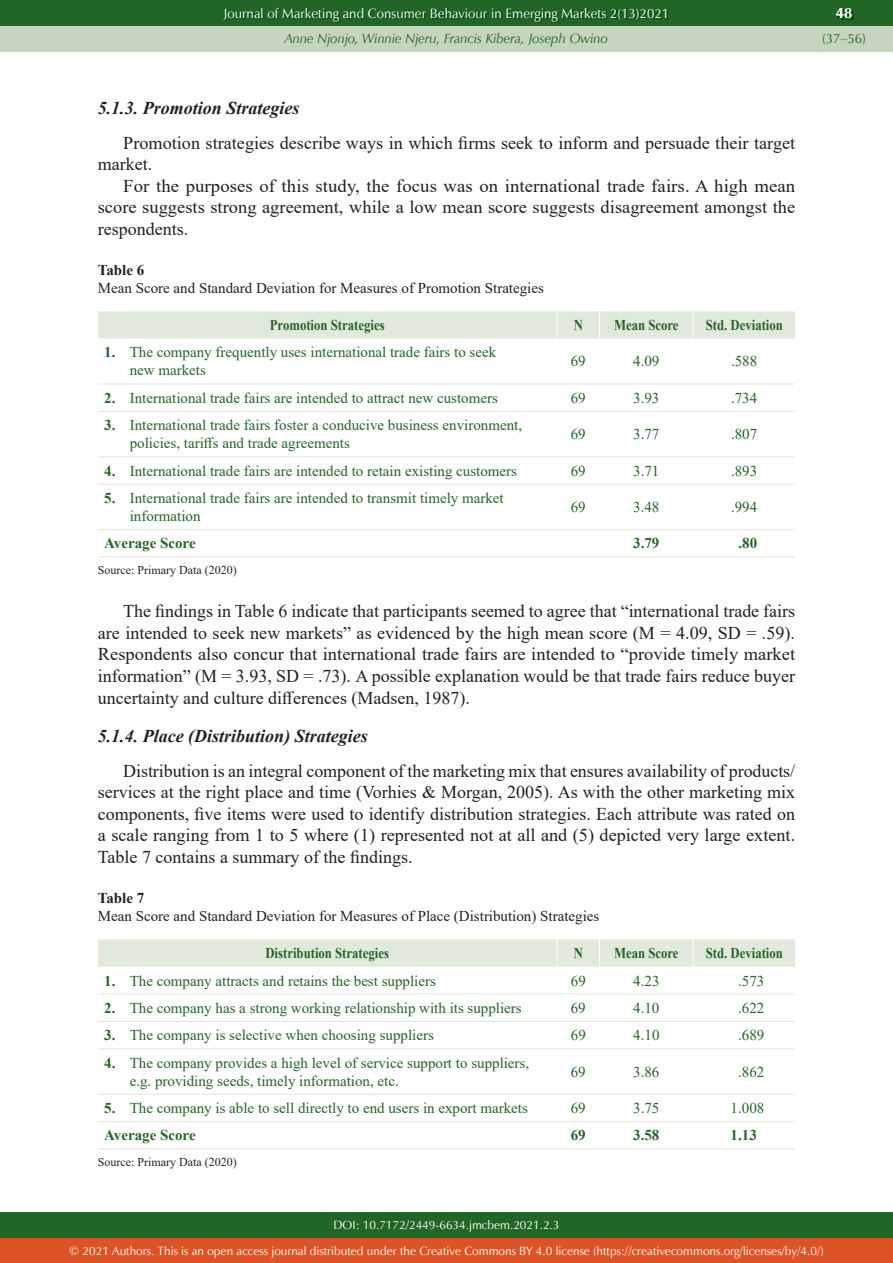
<style>
.page{position:relative;width:893px;height:1263px;background:#fff}
.page>*{position:absolute;margin:0;border:0;box-sizing:border-box;transform-origin:0 0}
.t1{font:18px/21.6px "Times New Roman";color:#231f20;text-align:justify}
.t2{font:18px/21.6px "Times New Roman";color:#231f20;text-align:justify;scale:1.04 1}
.t3{font:italic 700 18px "Times New Roman";color:#231f20}
.t4{font:15px/18px "Times New Roman";color:#226625}
.t5{font:15px "Times New Roman";color:#231f20}
.t6{font:700 15px "Times New Roman";color:#226625;scale:.85 1}
.t7{font:700 15px "Times New Roman";color:#226625}
.t8{font:700 15px "Times New Roman";color:#231f20}
.t9{font:15px "Zapf Humnst Ult EU";color:#fff}
.t10{font:13.5px "Zapf Humnst EU";color:#fff}
.t11{font:italic 13.5px "Zapf Humnst EU";color:#226625}
.t12{font:13.5px "Zapf Humnst EU";color:#226625}
.t13{font:12px "Zapf Humnst EU";color:#fff}
.t14{font:12px "Times New Roman";color:#231f20}
.s1{font-weight:700}
</style>
<div class="page">
<div style="left:0;top:0;width:893px;height:51px;background:#c6d4c0"></div>
<div style="left:0;top:1237px;width:893px;height:26px;background:#dd5326"></div>
<div style="left:0;top:1212px;width:893px;height:25px;background:#226625"></div>
<div style="left:0;top:0;width:893px;height:26px;background:#226625"></div>
<img style="left:224px;top:9px;width:443px;height:14px">
<img style="left:837px;top:10px;width:16px;height:10px">
<svg style="left:98px;top:311px;width:697px;height:28px;background:#e1e9de"></svg>
<hr style="left:98px;top:384px;width:697px;height:1px;background:#e1e9dd">
<hr style="left:98px;top:411px;width:697px;height:1px;background:#e1e9dd">
<hr style="left:98px;top:456px;width:697px;height:1px;background:#e1e9dd">
<hr style="left:98px;top:484px;width:697px;height:1px;background:#e1e9dd">
<hr style="left:98px;top:529px;width:697px;height:1px;background:#e1e9dd">
<hr style="left:98px;top:556px;width:697px;height:1px;background:#e1e9dd">
<div style="left:98px;top:939px;width:697px;height:27px;background:#e1e9dd"></div>
<hr style="left:98px;top:994px;width:697px;height:1px;background:#e1e9dd">
<hr style="left:98px;top:1021px;width:697px;height:1px;background:#e1e9dd">
<hr style="left:98px;top:1048px;width:697px;height:1px;background:#e1e9dd">
<hr style="left:98px;top:1094px;width:697px;height:1px;background:#e1e9dd">
<hr style="left:98px;top:1121px;width:697px;height:1px;background:#e1e9dd">
<hr style="left:98px;top:1148px;width:697px;height:1px;background:#e1e9dd">
<p class="t10" style="left:224px;top:5px;width:447px">Journal of Marketing and Consumer Behaviour in Emerging Markets 2(13)2021</p>
<p class="t11" style="left:285px;top:30px;width:325px">Anne Njonjo, Winnie Njeru, Francis Kibera, Joseph Owino</p>
<p class="t3" style="left:98px;top:98px;width:203px">5.1.3. Promotion Strategies</p>
<p class="t1" style="left:98px;top:132px;width:699px;text-indent:26px">Promotion strategies describe ways in which firms seek to inform and persuade their target market.</p>
<p class="t2" style="left:98px;top:175px;width:672px;text-indent:26px">For the purposes of this study, the focus was on international trade fairs. A high mean score suggests strong agreement, while a low mean score suggests disagreement amongst the respondents.</p>
<p class="t8" style="left:98px;top:261px;width:48px">Table 6</p>
<p class="t5" style="left:98px;top:279px;width:448px">Mean Score and Standard Deviation for Measures of Promotion Strategies</p>
<p class="t6" style="left:270px;top:317px;width:137px">Promotion Strategies</p>
<p class="t6" style="left:574px;top:317px;width:12px">N</p>
<p class="t6" style="left:614px;top:317px;width:77px">Mean Score</p>
<p class="t6" style="left:706px;top:317px;width:92px">Std. Deviation</p>
<p class="t4" style="left:130px;top:343px;width:368px;text-indent:-26px"><span class="s1">1.</span> The company frequently uses international trade fairs to seek new markets</p>
<p class="t4" style="left:571px;top:352px;width:16px">69</p>
<p class="t4" style="left:633px;top:352px;width:28px">4.09</p>
<p class="t4" style="left:731px;top:352px;width:28px">.588</p>
<p class="t4" style="left:104px;top:389px;width:395px"><span class="s1">2.</span> International trade fairs are intended to attract new customers</p>
<p class="t4" style="left:571px;top:389px;width:16px">69</p>
<p class="t4" style="left:633px;top:389px;width:28px">3.93</p>
<p class="t4" style="left:731px;top:389px;width:28px">.734</p>
<p class="t4" style="left:130px;top:416px;width:394px;text-indent:-26px"><span class="s1">3.</span> International trade fairs foster a conducive business environment, policies, tariffs and trade agreements</p>
<p class="t4" style="left:571px;top:425px;width:16px">69</p>
<p class="t4" style="left:633px;top:425px;width:28px">3.77</p>
<p class="t4" style="left:731px;top:425px;width:28px">.807</p>
<p class="t4" style="left:104px;top:462px;width:414px"><span class="s1">4.</span> International trade fairs are intended to retain existing customers</p>
<p class="t4" style="left:571px;top:462px;width:16px">69</p>
<p class="t4" style="left:633px;top:462px;width:28px">3.71</p>
<p class="t4" style="left:731px;top:462px;width:28px">.893</p>
<p class="t4" style="left:130px;top:489px;width:376px;text-indent:-26px"><span class="s1">5.</span> International trade fairs are intended to transmit timely market information</p>
<p class="t4" style="left:571px;top:498px;width:16px">69</p>
<p class="t4" style="left:633px;top:498px;width:28px">3.48</p>
<p class="t4" style="left:731px;top:498px;width:28px">.994</p>
<p class="t7" style="left:104px;top:535px;width:93px">Average Score</p>
<p class="t7" style="left:633px;top:535px;width:28px">3.79</p>
<p class="t7" style="left:738px;top:535px;width:20px">.80</p>
<p class="t14" style="left:98px;top:563px;width:140px">Source: Primary Data (2020)</p>
<p class="t1" style="left:98px;top:600px;width:699px;text-indent:26px">The findings in Table 6 indicate that participants seemed to agree that “international trade fairs are intended to seek new markets” as evidenced by the high mean score (M = 4.09, SD = .59).<br>Respondents also concur that international trade fairs are intended to “provide timely market information” (M = 3.93, SD = .73). A possible explanation would be that trade fairs reduce buyer uncertainty and culture differences (Madsen, 1987).</p>
<p class="t3" style="left:98px;top:726px;width:272px">5.1.4. Place (Distribution) Strategies</p>
<p class="t1" style="left:98px;top:760px;width:699px;text-indent:26px">Distribution is an integral component of the marketing mix that ensures availability of products/ services at the right place and time (Vorhies &amp; Morgan, 2005). As with the other marketing mix components, five items were used to identify distribution strategies. Each attribute was rated on a scale ranging from 1 to 5 where (1) represented not at all and (5) depicted very large extent.<br>Table 7 contains a summary of the findings.</p>
<p class="t8" style="left:98px;top:889px;width:48px">Table 7</p>
<p class="t5" style="left:98px;top:907px;width:503px">Mean Score and Standard Deviation for Measures of Place (Distribution) Strategies</p>
<p class="t6" style="left:265px;top:945px;width:147px">Distribution Strategies</p>
<p class="t6" style="left:574px;top:945px;width:12px">N</p>
<p class="t6" style="left:614px;top:945px;width:77px">Mean Score</p>
<p class="t6" style="left:706px;top:945px;width:92px">Std. Deviation</p>
<p class="t4" style="left:104px;top:971px;width:333px"><span class="s1">1.</span> The company attracts and retains the best suppliers</p>
<p class="t4" style="left:571px;top:971px;width:16px">69</p>
<p class="t4" style="left:633px;top:971px;width:28px">4.23</p>
<p class="t4" style="left:738px;top:971px;width:28px">.573</p>
<p class="t4" style="left:104px;top:999px;width:419px"><span class="s1">2.</span> The company has a strong working relationship with its suppliers</p>
<p class="t4" style="left:571px;top:999px;width:16px">69</p>
<p class="t4" style="left:633px;top:999px;width:28px">4.10</p>
<p class="t4" style="left:738px;top:999px;width:28px">.622</p>
<p class="t4" style="left:104px;top:1026px;width:331px"><span class="s1">3.</span> The company is selective when choosing suppliers</p>
<p class="t4" style="left:571px;top:1026px;width:16px">69</p>
<p class="t4" style="left:633px;top:1026px;width:28px">4.10</p>
<p class="t4" style="left:738px;top:1026px;width:28px">.689</p>
<p class="t4" style="left:130px;top:1054px;width:401px;text-indent:-26px"><span class="s1">4.</span> The company provides a high level of service support to suppliers, e.g. providing seeds, timely information, etc.</p>
<p class="t4" style="left:571px;top:1063px;width:16px">69</p>
<p class="t4" style="left:633px;top:1063px;width:28px">3.86</p>
<p class="t4" style="left:738px;top:1063px;width:28px">.862</p>
<p class="t4" style="left:104px;top:1099px;width:425px"><span class="s1">5.</span> The company is able to sell directly to end users in export markets</p>
<p class="t4" style="left:571px;top:1099px;width:16px">69</p>
<p class="t4" style="left:633px;top:1099px;width:28px">3.75</p>
<p class="t4" style="left:731px;top:1099px;width:35px">1.008</p>
<p class="t7" style="left:104px;top:1127px;width:93px">Average Score</p>
<p class="t7" style="left:571px;top:1127px;width:16px">69</p>
<p class="t7" style="left:633px;top:1127px;width:28px">3.58</p>
<p class="t7" style="left:731px;top:1127px;width:28px">1.13</p>
<p class="t14" style="left:98px;top:1155px;width:140px">Source: Primary Data (2020)</p>
<p class="t13" style="left:333px;top:1218px;width:227px">DOI: 10.7172/2449-6634.jmcbem.2021.2.3</p>
<p class="t9" style="left:836px;top:4px;width:18px">48</p>
<p class="t12" style="left:822px;top:30px;width:45px">(37–56)</p>
<p class="t13" style="left:69px;top:1243px;width:756px">© 2021 Authors. This is an open access journal distributed under the Creative Commons BY 4.0 license (https://creativecommons.org/licenses/by/4.0/)</p>
</div>
